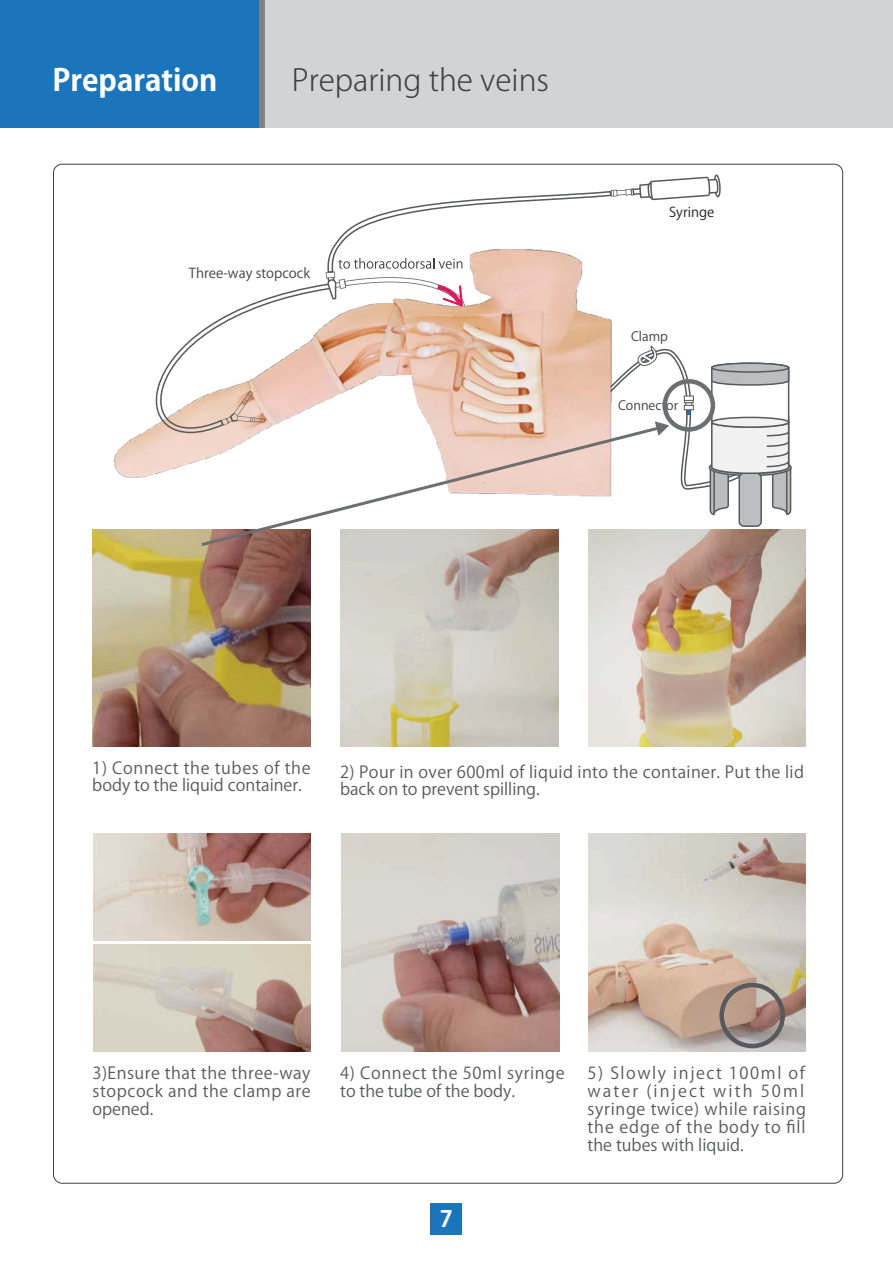
<style>
.page{position:relative;width:893px;height:1263px;background:#fff}
.page>*{position:absolute;margin:0;border:0;box-sizing:border-box;transform-origin:0 0}
.t1{font:30px "Koz Go Pro Light 90 msp RKSJ H";color:#404041}
.t2{font:30px "Koz Go Pro Bold 90 msp RKSJ H";color:#fff}
.t3{font:22.5px "Koz Go Pro Bold 90 msp RKSJ H";color:#fff}
.t4{font:16.5px/18px "Koz Go Pro Regular 90 msp RKSJ H";letter-spacing:.025em;color:#58595b}
.t5{font:16.5px/16.5px "Koz Go Pro Regular 90 msp RKSJ H";color:#58595b}
.t6{font:13.5px "Koz Go Pro Regular 90 msp RKSJ H";color:#404041}
.t7{font:13.5px "Koz Go Pro Regular 90 msp RKSJ H";color:#231f20}
.t8{font:12.75px "Koz Go Pro Regular 90 msp RKSJ H";color:#404041}
</style>
<div class="page">
<div style="left:0;top:0;width:893px;height:128px;background:#d1d3d4"></div>
<div style="left:0;top:0;width:265px;height:128px;background:#1b75bc"></div>
<div style="left:259px;top:0;width:6px;height:128px;background:#808285"></div>
<div style="left:430px;top:1203px;width:32px;height:32px;background:#1b75bc"></div>
<img style="left:341px;top:548px;width:217px;height:199px">
<img style="left:93px;top:944px;width:218px;height:107px">
<img style="left:93px;top:834px;width:218px;height:107px">
<img style="left:588px;top:529px;width:218px;height:218px">
<img style="left:93px;top:529px;width:217px;height:218px">
<img style="left:588px;top:834px;width:218px;height:217px">
<div style="left:719px;top:983px;width:66px;height:65px;border:4px solid #58595b;border-radius:50%"></div>
<img style="left:114px;top:425px;width:40px;height:53px">
<div style="left:739px;top:473px;width:22px;height:53px;background:#bbbdc0;border-radius:5px"></div>
<div style="left:738px;top:473px;width:24px;height:54px;border:2px solid #58595b;border-radius:5px"></div>
<svg style="left:198px;top:516px;width:464px;height:32px"></svg>
<img style="left:341px;top:834px;width:218px;height:217px">
<svg style="left:154px;top:174px;width:638px;height:342px"></svg>
<h1 class="t2" style="left:52px;top:68px;width:166px">Preparation</h1>
<h1 class="t1" style="left:292px;top:68px;width:259px">Preparing the veins</h1>
<p class="t6" style="left:189px;top:268px;width:123px">Three-way stopcock</p>
<p class="t7" style="left:669px;top:207px;width:47px">Syringe</p>
<p class="t8" style="left:631px;top:331px;width:38px">Clamp</p>
<p class="t8" style="left:618px;top:400px;width:62px">Connector</p>
<p class="t5" style="left:92px;top:762px;width:220px">1) Connect the tubes of the body to the liquid container.</p>
<p class="t4" style="left:340px;top:766px;width:465px;line-height:16.5px">2) Pour in over 600ml of liquid into the container. Put the lid back on to prevent spilling.</p>
<p class="t4" style="left:92px;top:1066px;width:220px;text-align:justify">3)Ensure that the three-way stopcock and the clamp are opened.</p>
<p class="t4" style="left:340px;top:1066px;width:226px">4) Connect the 50ml syringe to the tube of the body.</p>
<p class="t4" style="left:588px;top:1066px;width:220px;text-align:justify">5) Slowly inject 100ml of water (inject with 50ml syringe twice) while raising the edge of the body to fill the tubes with liquid.</p>
<h2 class="t3" style="left:440px;top:1210px;width:14px">7</h2>
</div>
